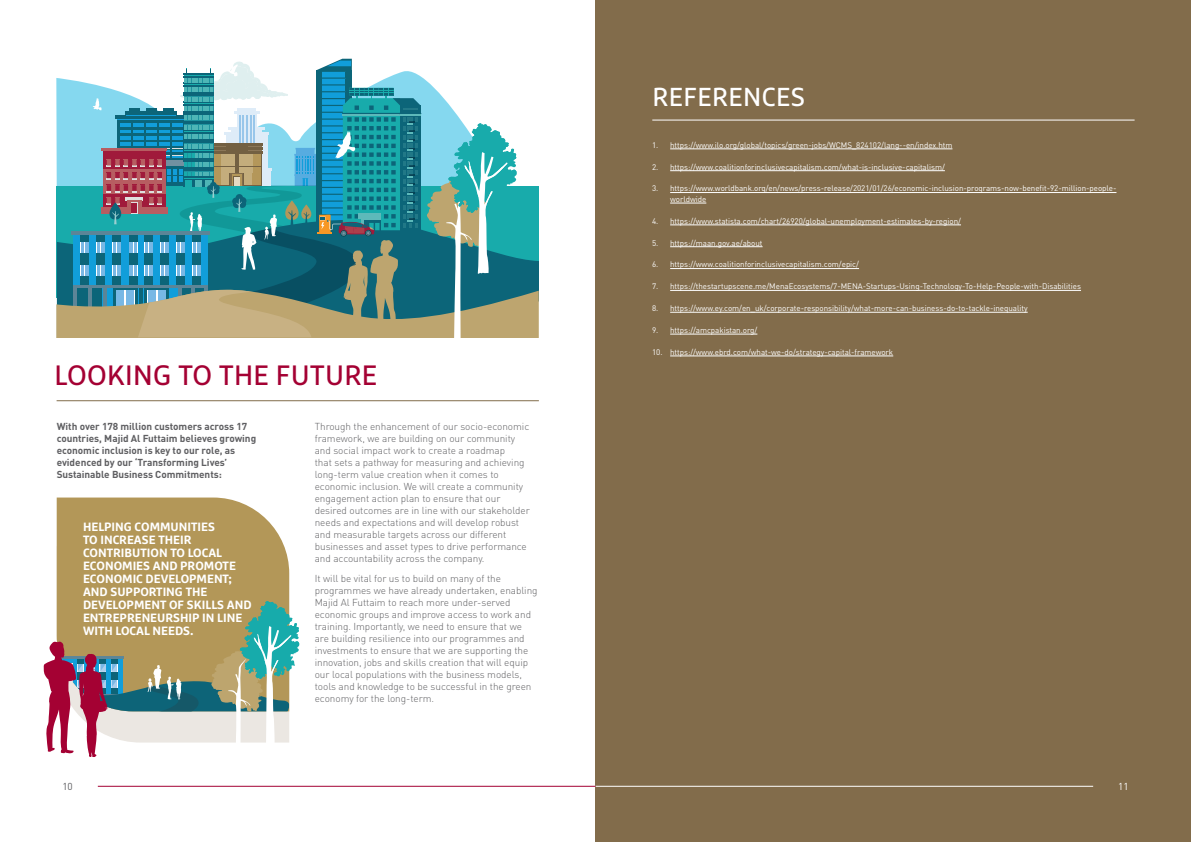
<style>
.page{position:relative;width:1191px;height:842px;background:#fff}
.page>*{position:absolute;margin:0;border:0;box-sizing:border-box;transform-origin:0 0}
.MAF_Section_Subtitle{font:28px "Marselis Pro";letter-spacing:.01em;color:#a40133}
.MAF_Section_Subtitle-2{font:26px "Marselis Pro";letter-spacing:.01em;color:#fff}
.Page-Title-Spotlight{font:700 12px/13px "Marselis Pro";color:#fff}
.MAF_Body_Text{font:300 10px/12px "DIN Pro";letter-spacing:-.005em;color:#5f5f62}
.MAF_Body_Text-2{font:700 10px/12px "DIN Pro";letter-spacing:-.005em;color:#5f5f62}
.MAF_Body_Text-3{font:10px "DIN Pro";color:#fff}
.MAF_Body_Text-4{font:10px "DIN Pro";color:#5f5f62}
.t1{font:8px/10.5px "DIN Pro";letter-spacing:-.005em;color:#fff}
</style>
<div class="page">
<div style="left:57px;top:497px;width:232px;height:102px;background:#b39758"></div>
<svg style="left:57px;top:59px;width:482px;height:279px"></svg>
<div style="left:596px;top:0;width:595px;height:842px;background:#826c4b"></div>
<hr style="left:670px;top:149px;width:282px;height:1px;background:#fff">
<hr style="left:670px;top:170px;width:275px;height:1px;background:#fff">
<hr style="left:670px;top:192px;width:446px;height:1px;background:#fff">
<hr style="left:670px;top:203px;width:36px;height:1px;background:#fff">
<hr style="left:670px;top:225px;width:291px;height:1px;background:#fff">
<hr style="left:670px;top:246px;width:92px;height:1px;background:#fff">
<hr style="left:670px;top:268px;width:189px;height:1px;background:#fff">
<hr style="left:670px;top:290px;width:411px;height:1px;background:#fff">
<hr style="left:670px;top:312px;width:357px;height:1px;background:#fff">
<hr style="left:670px;top:334px;width:87px;height:1px;background:#fff">
<hr style="left:670px;top:356px;width:223px;height:1px;background:#fff">
<hr style="left:652px;top:120px;width:482px;height:1px;background:#fff">
<hr style="left:595px;top:786px;width:498px;height:1px;background:#fff">
<hr style="left:57px;top:400px;width:482px;height:1px;background:#826c4b">
<svg style="left:43px;top:599px;width:257px;height:188px"></svg>
<hr style="left:98px;top:786px;width:497px;height:1px;background:#a40133">
<p class="MAF_Section_Subtitle" style="left:55px;top:359px;width:324px">LOOKING TO THE FUTURE</p>
<p class="MAF_Body_Text-2" style="left:57px;top:420px;width:201px">With over 178 million customers across 17 countries, Majid Al Futtaim believes growing economic inclusion is key to our role, as evidenced by our ‘Transforming Lives’ Sustainable Business Commitments:</p>
<p class="Page-Title-Spotlight" style="left:83px;top:520px;width:170px">HELPING COMMUNITIES<br>TO INCREASE THEIR<br>CONTRIBUTION TO LOCAL<br>ECONOMIES AND PROMOTE<br>ECONOMIC DEVELOPMENT;<br>AND SUPPORTING THE<br>DEVELOPMENT OF SKILLS AND<br>ENTREPRENEURSHIP IN LINE<br>WITH LOCAL NEEDS.</p>
<p class="MAF_Body_Text-4" style="left:62px;top:779px;width:12px">10</p>
<p class="MAF_Body_Text" style="left:315px;top:420px;width:217px">Through the enhancement of our socio-economic framework, we are building on our community and social impact work to create a roadmap<br>that sets a pathway for measuring and achieving long-term value creation when it comes to economic inclusion. We will create a community engagement action plan to ensure that our desired outcomes are in line with our stakeholder needs and expectations and will develop robust and measurable targets across our different businesses and asset types to drive performance and accountability across the company.</p>
<p class="MAF_Body_Text" style="left:315px;top:572px;width:224px">It will be vital for us to build on many of the programmes we have already undertaken, enabling Majid Al Futtaim to reach more under-served economic groups and improve access to work and training. Importantly, we need to ensure that we are building resilience into our programmes and investments to ensure that we are supporting the innovation, jobs and skills creation that will equip our local populations with the business models, tools and knowledge to be successful in the green economy for the long-term.</p>
<p class="MAF_Section_Subtitle-2" style="left:652px;top:81px;width:154px">REFERENCES</p>
<p class="t1" style="left:652px;top:139px;width:302px">1. https://www.ilo.org/global/topics/green-jobs/WCMS_824102/lang--en/index.htm</p>
<p class="t1" style="left:652px;top:161px;width:294px">2. https://www.coalitionforinclusivecapitalism.com/what-is-inclusive-capitalism/</p>
<p class="t1" style="left:670px;top:183px;width:448px;text-indent:-18px">3. https://www.worldbank.org/en/news/press-release/2021/01/26/economic-inclusion-programs-now-benefit-92-million-people&shy;worldwide</p>
<p class="t1" style="left:652px;top:215px;width:310px">4. https://www.statista.com/chart/26920/global-unemployment-estimates-by-region/</p>
<p class="t1" style="left:652px;top:237px;width:112px">5. https://maan.gov.ae/about</p>
<p class="t1" style="left:652px;top:259px;width:208px">6. https://www.coalitionforinclusivecapitalism.com/epic/</p>
<p class="t1" style="left:652px;top:281px;width:430px">7. https://thestartupscene.me/MenaEcosystems/7-MENA-Startups-Using-Technology-To-Help-People-with-Disabilities</p>
<p class="t1" style="left:652px;top:302px;width:377px">8. https://www.ey.com/en_uk/corporate-responsibility/what-more-can-business-do-to-tackle-inequality</p>
<p class="t1" style="left:652px;top:324px;width:107px">9. https://amcpakistan.org/</p>
<p class="t1" style="left:652px;top:346px;width:243px">10. https://www.ebrd.com/what-we-do/strategy-capital-framework</p>
<p class="MAF_Body_Text-3" style="left:1118px;top:779px;width:12px">11</p>
</div>
